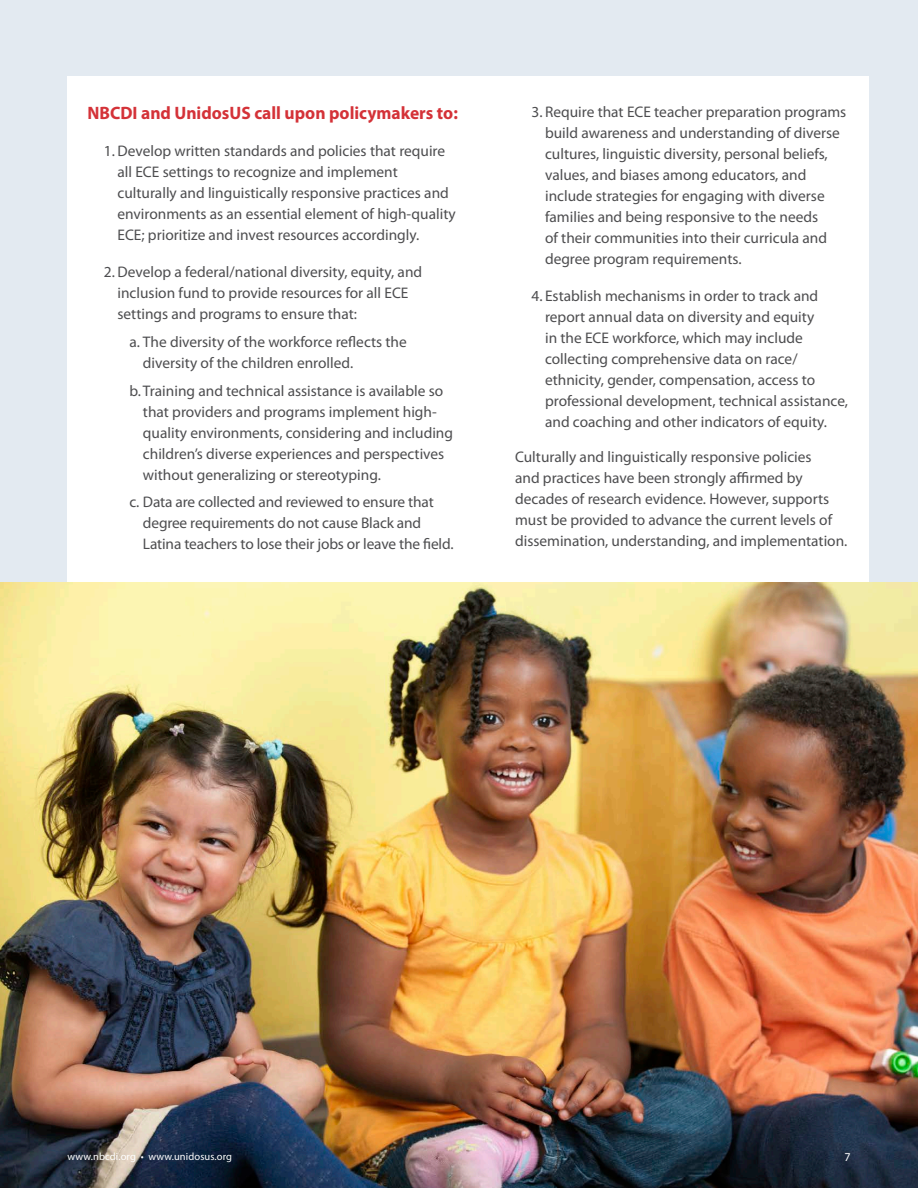
<style>
.page{position:relative;width:918px;height:1188px;background:#e3eaf1}
.page>*{position:absolute;margin:0;border:0;box-sizing:border-box;transform-origin:0 0}
.t1{font:700 18px "Myriad Pro";color:#d43238}
.t2{font:15.3px/21px "Myriad Pro";color:#4d4d4f}
.t3{font:12px "Myriad Pro";color:#fff}
.t4{font:10.5px "Myriad Pro";letter-spacing:.01em;color:#fff}
</style>
<div class="page">
<div style="left:68px;top:76px;width:801px;height:518px;background:#fff"></div>
<img style="left:0;top:582px;width:918px;height:606px">
<p class="t1" style="left:87px;top:101px;width:372px">NBCDI and UnidosUS call upon policymakers to:</p>
<p class="t2" style="left:117px;top:140px;width:340px;text-indent:-13px">1. Develop written standards and policies that require all ECE settings to recognize and implement culturally and linguistically responsive practices and environments as an essential element of high-quality ECE; prioritize and invest resources accordingly.</p>
<p class="t2" style="left:117px;top:261px;width:306px;text-indent:-13px">2. Develop a federal/national diversity, equity, and inclusion fund to provide resources for all ECE settings and programs to ensure that:</p>
<p class="t2" style="left:143px;top:331px;width:265px;text-indent:-13px">a. The diversity of the workforce reflects the diversity of the children enrolled.</p>
<p class="t2" style="left:143px;top:380px;width:312px;text-indent:-13px">b. Training and technical assistance is available so that providers and programs implement high&shy;quality environments, considering and including children’s diverse experiences and perspectives without generalizing or stereotyping.</p>
<p class="t2" style="left:143px;top:492px;width:312px;text-indent:-13px">c. Data are collected and reviewed to ensure that degree requirements do not cause Black and<br>Latina teachers to lose their jobs or leave the field.</p>
<p class="t2" style="left:545px;top:101px;width:303px;text-indent:-13px">3. Require that ECE teacher preparation programs build awareness and understanding of diverse cultures, linguistic diversity, personal beliefs, values, and biases among educators, and include strategies for engaging with diverse families and being responsive to the needs<br>of their communities into their curricula and degree program requirements.</p>
<p class="t2" style="left:545px;top:285px;width:304px;text-indent:-13px">4. Establish mechanisms in order to track and report annual data on diversity and equity<br>in the ECE workforce, which may include collecting comprehensive data on race/ ethnicity, gender, compensation, access to professional development, technical assistance, and coaching and other indicators of equity.</p>
<p class="t2" style="left:515px;top:446px;width:334px">Culturally and linguistically responsive policies<br>and practices have been strongly affirmed by decades of research evidence. However, supports must be provided to advance the current levels of dissemination, understanding, and implementation.</p>
<p class="t4" style="left:68px;top:1150px;width:166px">www.nbcdi.org • www.unidosus.org</p>
<p class="t3" style="left:844px;top:1150px;width:8px">7</p>
</div>
